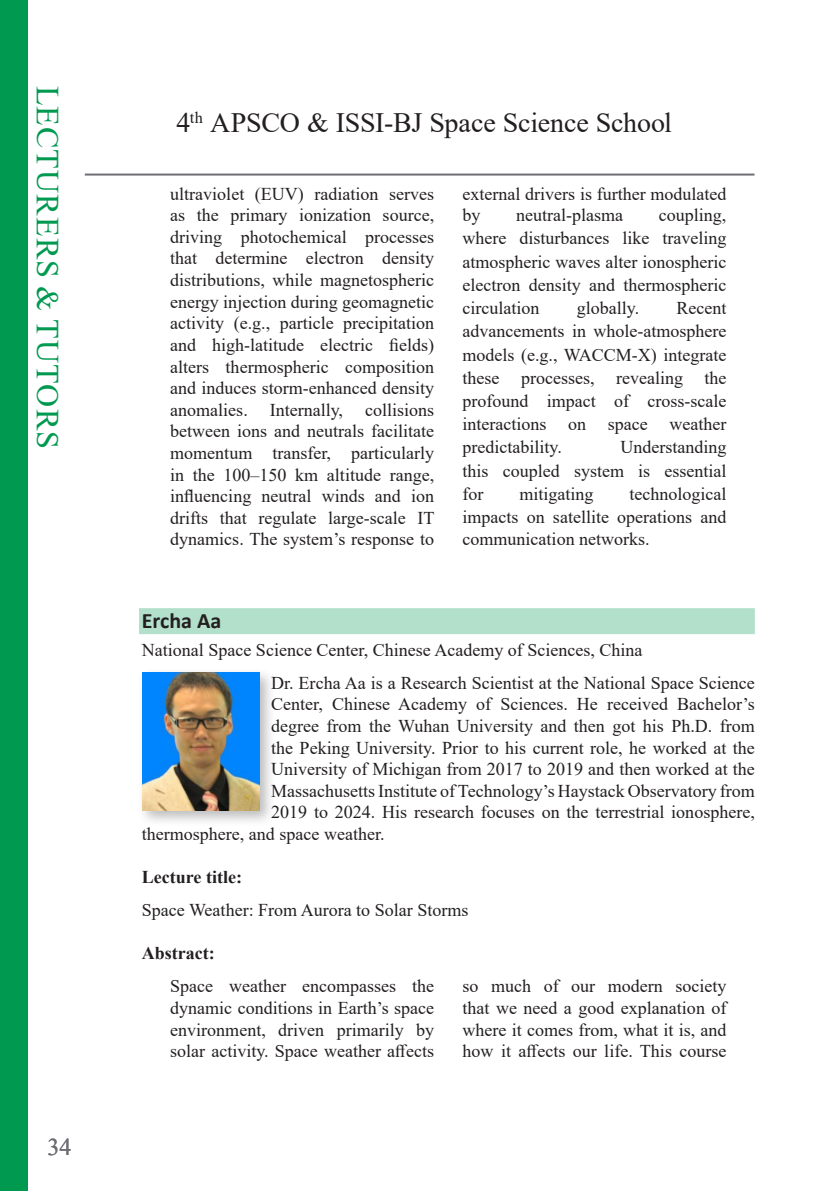
<style>
.page{position:relative;width:840px;height:1191px;background:#fff}
.page>*{position:absolute;margin:0;border:0;box-sizing:border-box;transform-origin:0 0}
.t1{font:32px "Times New Roman";letter-spacing:.035em;color:#009950}
.t2{font:28px "Times New Roman";letter-spacing:-.01em;color:#231f20}
.t3{font:24px "Times New Roman";color:#6f6c74}
.Lecturers{font:700 22px "Calibri";color:#231f20}
.Lect__affiliation{font:18px/21.6px "Times New Roman";color:#231f20;text-align:justify}
.t4{font:700 18px "Times New Roman";color:#231f20}
</style>
<div class="page">
<hr style="left:85px;top:173px;width:669px;height:2px;background:#6f6c74">
<div style="left:0;top:0;width:28px;height:1191px;background:#009950"></div>
<div style="left:139px;top:608px;width:615px;height:26px;background:#b3e0ca"></div>
<div style="left:137px;top:666px;width:139px;height:161px;background:#231f20;opacity:.3"></div>
<img style="left:142px;top:672px;width:117px;height:138px">
<h1 class="t1" style="left:70px;top:86px;width:365px;rotate:90deg">LECTURERS &amp; TUTORS</h1>
<h3 class="t3" style="left:47px;top:1130px;width:25px">34</h3>
<h2 class="t2" style="left:176px;top:103px;width:497px">4<sup>th</sup> APSCO &amp; ISSI-BJ Space Science School</h2>
<p class="Lect__affiliation" style="left:170px;top:182px;width:265px">ultraviolet (EUV) radiation serves as the primary ionization source, driving photochemical processes that determine electron density distributions, while magnetospheric energy injection during geomagnetic activity (e.g., particle precipitation and high-latitude electric fields) alters thermospheric composition and induces storm-enhanced density anomalies. Internally, collisions between ions and neutrals facilitate momentum transfer, particularly in the 100–150 km altitude range, influencing neutral winds and ion drifts that regulate large-scale IT dynamics. The system’s response to</p>
<p class="Lect__affiliation" style="left:462px;top:182px;width:265px">external drivers is further modulated by</p>
<p class="Lect__affiliation" style="left:462px;top:203px;width:265px;line-height:23.2px;text-indent:196px">coupling, where disturbances like traveling atmospheric waves alter ionospheric electron density and thermospheric circulation</p>
<p class="Lect__affiliation" style="left:516px;top:204px;width:108px">neutral-plasma</p>
<p class="Lect__affiliation" style="left:576px;top:297px;width:64px">globally.</p>
<p class="Lect__affiliation" style="left:462px;top:296px;width:265px;line-height:23.2px;text-indent:214px">Recent advancements in whole-atmosphere models (e.g., WACCM-X) integrate these processes, revealing the profound impact of cross-scale interactions on space weather predictability.</p>
<p class="Lect__affiliation" style="left:462px;top:435px;width:265px;line-height:23.2px;text-indent:158px">Understanding this coupled system is essential for</p>
<p class="Lect__affiliation" style="left:462px;top:482px;width:265px;line-height:22.4px;text-indent:167px">technological impacts on satellite operations and communication networks.</p>
<p class="Lect__affiliation" style="left:519px;top:482px;width:76px">mitigating</p>
<p class="Lecturers" style="left:142px;top:605px;width:81px">Ercha Aa</p>
<p class="Lect__affiliation" style="left:142px;top:638px;width:502px">National Space Science Center, Chinese Academy of Sciences, China</p>
<p class="Lect__affiliation" style="left:271px;top:671px;width:485px">Dr. Ercha Aa is a Research Scientist at the National Space Science</p>
<p class="Lect__affiliation" style="left:271px;top:693px;width:485px">Center, Chinese Academy of Sciences. He received Bachelor’s</p>
<p class="Lect__affiliation" style="left:271px;top:714px;width:485px">degree from the Wuhan University and then got his Ph.D. from</p>
<p class="Lect__affiliation" style="left:271px;top:736px;width:485px">the Peking University. Prior to his current role, he worked at the</p>
<p class="Lect__affiliation" style="left:271px;top:757px;width:485px">University of Michigan from 2017 to 2019 and then worked at the</p>
<p class="Lect__affiliation" style="left:271px;top:779px;width:485px">Massachusetts Institute of Technology’s Haystack Observatory from</p>
<p class="Lect__affiliation" style="left:271px;top:801px;width:485px">2019 to 2024. His research focuses on the terrestrial ionosphere,</p>
<p class="Lect__affiliation" style="left:142px;top:822px;width:244px">thermosphere, and space weather.</p>
<p class="t4" style="left:142px;top:864px;width:102px">Lecture title:</p>
<p class="Lect__affiliation" style="left:142px;top:898px;width:328px">Space Weather: From Aurora to Solar Storms</p>
<p class="t4" style="left:142px;top:940px;width:74px">Abstract:</p>
<p class="Lect__affiliation" style="left:170px;top:975px;width:265px">Space weather encompasses the dynamic conditions in Earth’s space environment, driven primarily by solar activity. Space weather affects</p>
<p class="Lect__affiliation" style="left:462px;top:975px;width:265px">so much of our modern society that we need a good explanation of where it comes from, what it is, and how it affects our life. This course</p>
</div>
